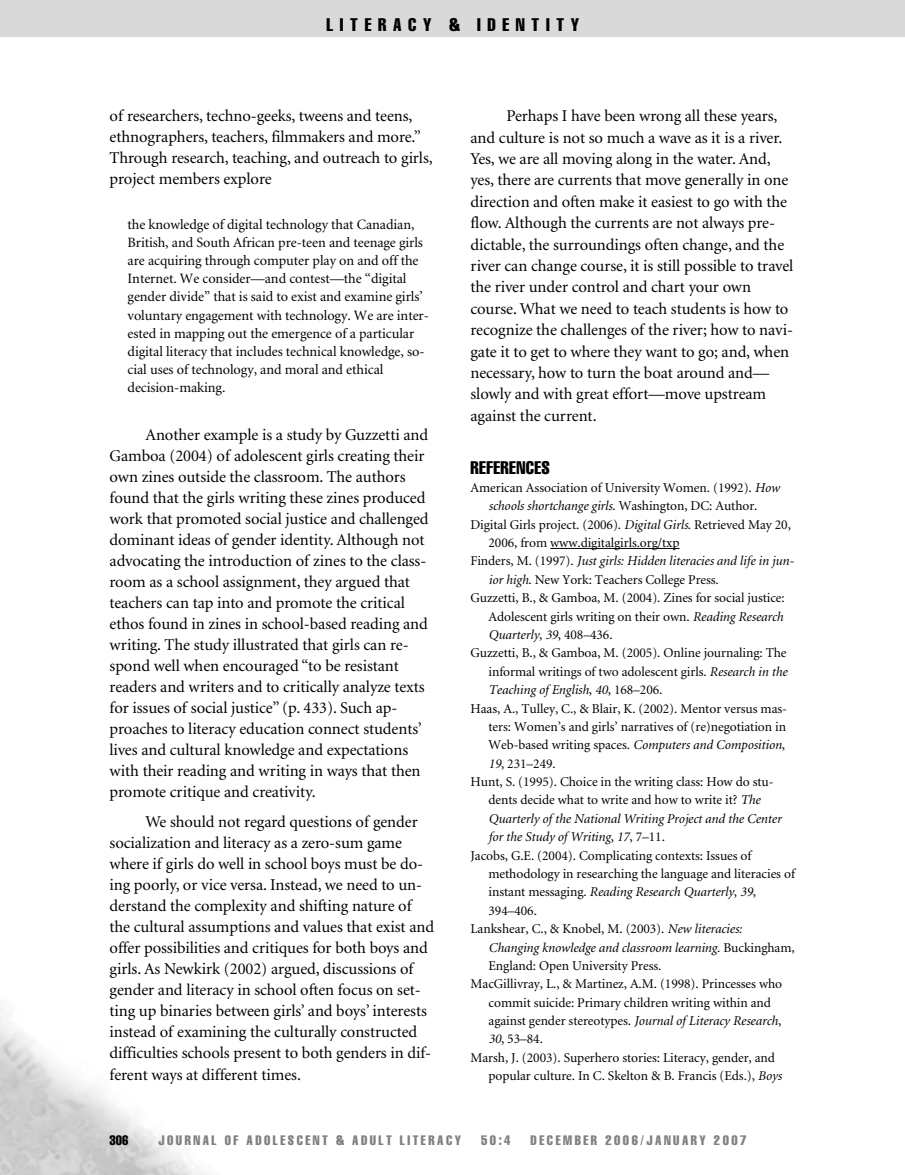
<style>
.page{position:relative;width:905px;height:1175px;background:#fff}
.page>*{position:absolute;margin:0;border:0;box-sizing:border-box;transform-origin:0 0}
.t1{font:extra-condensed 18px "Helvetica";letter-spacing:.37em;color:#000}
.t2{font:extra-condensed 18px "Helvetica";letter-spacing:.025em;color:#000}
.t3{font:16.5px/21px "Minion";letter-spacing:-.005em;color:#000}
.t4{font:14.25px/18px "Minion";letter-spacing:-.005em;color:#000}
.t5{font:13.5px "Minion";letter-spacing:-.005em;color:#000}
.t6{font:italic 13.5px "Minion";letter-spacing:-.005em;color:#000}
.t7{font:extra-condensed 13.5px "Helvetica";letter-spacing:.185em;color:#808080}
.t8{font:extra-condensed 13.5px "Helvetica";color:#000}
.s1{font-style:italic}
.s2{font-style:normal}
</style>
<div class="page">
<div style="left:0;top:0;width:904px;height:36px;background:#d9d9d9"></div>
<hr style="left:550px;top:548px;width:129px;height:1px;background:#000">
<p class="t1" style="left:326px;top:18px;width:254px">LITERACY &amp; IDENTITY</p>
<p class="t3" style="left:110px;top:107px;width:325px">of researchers, techno-geeks, tweens and teens, ethnographers, teachers, filmmakers and more.” Through research, teaching, and outreach to girls, project members explore</p>
<p class="t4" style="left:128px;top:217px;width:303px">the knowledge of digital technology that Canadian, British, and South African pre-teen and teenage girls are acquiring through computer play on and off the Internet. We consider—and contest—the “digital gender divide” that is said to exist and examine girls’ voluntary engagement with technology. We are inter&shy;ested in mapping out the emergence of a particular digital literacy that includes technical knowledge, so&shy;cial uses of technology, and moral and ethical decision-making.</p>
<p class="t3" style="left:110px;top:425px;width:320px;text-indent:36px">Another example is a study by Guzzetti and Gamboa (2004) of adolescent girls creating their own zines outside the classroom. The authors found that the girls writing these zines produced work that promoted social justice and challenged dominant ideas of gender identity. Although not advocating the introduction of zines to the class&shy;room as a school assignment, they argued that teachers can tap into and promote the critical ethos found in zines in school-based reading and writing. The study illustrated that girls can re&shy;spond well when encouraged “to be resistant readers and writers and to critically analyze texts for issues of social justice” (p. 433). Such ap&shy;proaches to literacy education connect students’ lives and cultural knowledge and expectations with their reading and writing in ways that then promote critique and creativity.</p>
<p class="t3" style="left:110px;top:812px;width:326px;text-indent:36px">We should not regard questions of gender socialization and literacy as a zero-sum game where if girls do well in school boys must be do&shy;ing poorly, or vice versa. Instead, we need to un&shy;derstand the complexity and shifting nature of the cultural assumptions and values that exist and offer possibilities and critiques for both boys and girls. As Newkirk (2002) argued, discussions of gender and literacy in school often focus on set&shy;ting up binaries between girls’ and boys’ interests instead of examining the culturally constructed difficulties schools present to both genders in dif&shy;ferent ways at different times.</p>
<p class="t3" style="left:470px;top:107px;width:324px;line-height:21.5px;text-indent:36px">Perhaps I have been wrong all these years, and culture is not so much a wave as it is a river.<br>Yes, we are all moving along in the water. And, yes, there are currents that move generally in one direction and often make it easiest to go with the flow. Although the currents are not always pre&shy;dictable, the surroundings often change, and the river can change course, it is still possible to travel the river under control and chart your own course. What we need to teach students is how to recognize the challenges of the river; how to navi&shy;gate it to get to where they want to go; and, when necessary, how to turn the boat around and— slowly and with great effort—move upstream against the current.</p>
<p class="t2" style="left:470px;top:461px;width:81px">REFERENCES</p>
<p class="t5" style="left:470px;top:482px;width:311px">American Association of University Women. (1992). <span class="s1">How</span></p>
<p class="t6" style="left:488px;top:501px;width:270px">schools shortchange girls<span class="s2">. Washington, DC: Author.</span></p>
<p class="t5" style="left:470px;top:519px;width:322px">Digital Girls project. (2006). <span class="s1">Digital Girls</span>. Retrieved May 20,</p>
<p class="t5" style="left:488px;top:537px;width:192px">2006, from www.digitalgirls.org/txp</p>
<p class="t6" style="left:470px;top:556px;width:325px"><span class="s2">Finders, M. (1997).</span> Just girls: Hidden literacies and life in jun-</p>
<p class="t5" style="left:488px;top:574px;width:232px"><span class="s1">ior high</span>. New York: Teachers College Press.</p>
<p class="t5" style="left:470px;top:592px;width:316px">Guzzetti, B., &amp; Gamboa, M. (2004). Zines for social justice:</p>
<p class="t5" style="left:488px;top:611px;width:296px">Adolescent girls writing on their own. <span class="s1">Reading Research</span></p>
<p class="t6" style="left:488px;top:629px;width:126px">Quarterly<span class="s2">,</span> 39<span class="s2">, 408–436.</span></p>
<p class="t5" style="left:470px;top:648px;width:317px">Guzzetti, B., &amp; Gamboa, M. (2005). Online journaling: The</p>
<p class="t5" style="left:488px;top:666px;width:300px">informal writings of two adolescent girls. <span class="s1">Research in the</span></p>
<p class="t6" style="left:488px;top:684px;width:175px">Teaching of English<span class="s2">,</span> 40<span class="s2">, 168–206.</span></p>
<p class="t5" style="left:470px;top:703px;width:318px">Haas, A., Tulley, C., &amp; Blair, K. (2002). Mentor versus mas-</p>
<p class="t5" style="left:488px;top:721px;width:299px">ters: Women’s and girls’ narratives of (re)negotiation in</p>
<p class="t5" style="left:488px;top:739px;width:298px">Web-based writing spaces. <span class="s1">Computers and Composition</span>,</p>
<p class="t5" style="left:488px;top:758px;width:69px"><span class="s1">19</span>, 231–249.</p>
<p class="t5" style="left:470px;top:776px;width:305px">Hunt, S. (1995). Choice in the writing class: How do stu-</p>
<p class="t5" style="left:488px;top:795px;width:273px">dents decide what to write and how to write it? <span class="s1">The</span></p>
<p class="t6" style="left:488px;top:813px;width:294px">Quarterly of the National Writing Project and the Center</p>
<p class="t6" style="left:488px;top:831px;width:178px">for the Study of Writing<span class="s2">,</span> 17<span class="s2">, 7–11.</span></p>
<p class="t5" style="left:470px;top:850px;width:282px">Jacobs, G.E. (2004). Complicating contexts: Issues of</p>
<p class="t5" style="left:488px;top:868px;width:308px">methodology in researching the language and literacies of</p>
<p class="t6" style="left:488px;top:886px;width:269px"><span class="s2">instant messaging.</span> Reading Research Quarterly<span class="s2">,</span> 39<span class="s2">,</span></p>
<p class="t5" style="left:488px;top:905px;width:50px">394–406.</p>
<p class="t5" style="left:470px;top:923px;width:273px">Lankshear, C., &amp; Knobel, M. (2003). <span class="s1">New literacies:</span></p>
<p class="t6" style="left:488px;top:942px;width:308px">Changing knowledge and classroom learning<span class="s2">. Buckingham,</span></p>
<p class="t5" style="left:488px;top:960px;width:174px">England: Open University Press.</p>
<p class="t5" style="left:470px;top:978px;width:313px">MacGillivray, L., &amp; Martinez, A.M. (1998). Princesses who</p>
<p class="t5" style="left:488px;top:997px;width:284px">commit suicide: Primary children writing within and</p>
<p class="t5" style="left:488px;top:1015px;width:294px">against gender stereotypes. <span class="s1">Journal of Literacy Research</span>,</p>
<p class="t5" style="left:488px;top:1033px;width:56px"><span class="s1">30</span>, 53–84.</p>
<p class="t5" style="left:470px;top:1052px;width:306px">Marsh, J. (2003). Superhero stories: Literacy, gender, and</p>
<p class="t5" style="left:488px;top:1070px;width:295px">popular culture. In C. Skelton &amp; B. Francis (Eds.), <span class="s1">Boys</span></p>
<p class="t8" style="left:110px;top:1135px;width:20px">306</p>
<p class="t7" style="left:158px;top:1135px;width:304px">JOURNAL OF ADOLESCENT &amp; ADULT LITERACY</p>
<p class="t7" style="left:481px;top:1135px;width:31px">50:4</p>
<p class="t7" style="left:530px;top:1135px;width:217px">DECEMBER 2006/JANUARY 2007</p>
</div>
